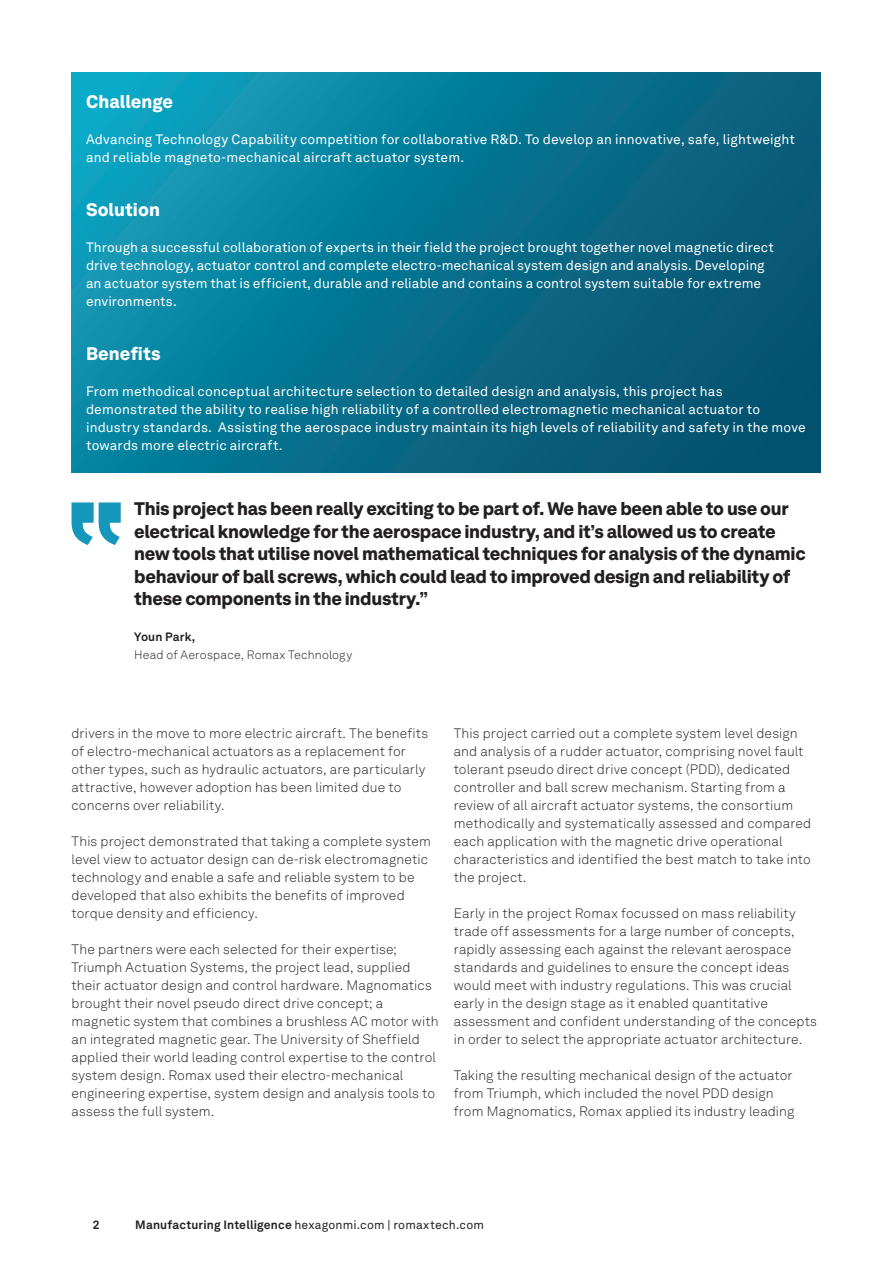
<style>
.page{position:relative;width:893px;height:1263px;background:#fff}
.page>*{position:absolute;margin:0;border:0;box-sizing:border-box;transform-origin:0 0}
.t1{font:900 18px/22.5px "Hexagon Akkurat";letter-spacing:-.02em;color:#231f20}
.t2{font:900 18px "Hexagon Akkurat";color:#fff}
.t3{font:300 13.5px/18px "Hexagon Akkurat";letter-spacing:.01em;color:#231f20}
.t4{font:13.5px/18px "Hexagon Akkurat";letter-spacing:.01em;color:#fff}
.t5{font:12px "Hexagon Akkurat";letter-spacing:.015em;color:#231f20}
.t6{font:300 12px "Hexagon Akkurat";letter-spacing:.015em;color:#231f20}
.t7{font:700 12px "Hexagon Akkurat";letter-spacing:.015em;color:#231f20}
.s1{font-weight:700}
</style>
<div class="page">
<svg style="left:72px;top:72px;width:748px;height:400px;background:#077390"></svg>
<svg style="left:72px;top:502px;width:49px;height:43px"></svg>
<h1 class="t2" style="left:86px;top:87px;width:89px">Challenge</h1>
<p class="t4" style="left:86px;top:129px;width:711px">Advancing Technology Capability competition for collaborative R&amp;D. To develop an innovative, safe, lightweight and reliable magneto-mechanical aircraft actuator system.</p>
<h1 class="t2" style="left:86px;top:195px;width:75px">Solution</h1>
<p class="t4" style="left:86px;top:237px;width:689px">Through a successful collaboration of experts in their field the project brought together novel magnetic direct drive technology, actuator control and complete electro-mechanical system design and analysis. Developing an actuator system that is efficient, durable and reliable and contains a control system suitable for extreme environments.</p>
<h1 class="t2" style="left:86px;top:339px;width:76px">Benefits</h1>
<p class="t4" style="left:86px;top:381px;width:721px">From methodical conceptual architecture selection to detailed design and analysis, this project has demonstrated the ability to realise high reliability of a controlled electromagnetic mechanical actuator to industry standards. Assisting the aerospace industry maintain its high levels of reliability and safety in the move towards more electric aircraft.</p>
<p class="t1" style="left:134px;top:497px;width:673px">This project has been really exciting to be part of. We have been able to use our electrical knowledge for the aerospace industry, and it’s allowed us to create new tools that utilise novel mathematical techniques for analysis of the dynamic behaviour of ball screws, which could lead to improved design and reliability of these components in the industry.”</p>
<p class="t7" style="left:134px;top:628px;width:63px">Youn Park,</p>
<p class="t6" style="left:134px;top:647px;width:220px">Head of Aerospace, Romax Technology</p>
<p class="t3" style="left:72px;top:723px;width:358px">drivers in the move to more electric aircraft. The benefits of electro-mechanical actuators as a replacement for other types, such as hydraulic actuators, are particularly attractive, however adoption has been limited due to concerns over reliability.</p>
<p class="t3" style="left:72px;top:831px;width:361px">This project demonstrated that taking a complete system level view to actuator design can de-risk electromagnetic technology and enable a safe and reliable system to be developed that also exhibits the benefits of improved torque density and efficiency.</p>
<p class="t3" style="left:72px;top:939px;width:369px">The partners were each selected for their expertise; Triumph Actuation Systems, the project lead, supplied their actuator design and control hardware. Magnomatics brought their novel pseudo direct drive concept; a magnetic system that combines a brushless AC motor with an integrated magnetic gear. The University of Sheffield applied their world leading control expertise to the control system design. Romax used their electro-mechanical engineering expertise, system design and analysis tools to assess the full system.</p>
<p class="t3" style="left:454px;top:723px;width:359px">This project carried out a complete system level design and analysis of a rudder actuator, comprising novel fault tolerant pseudo direct drive concept (PDD), dedicated controller and ball screw mechanism. Starting from a review of all aircraft actuator systems, the consortium methodically and systematically assessed and compared each application with the magnetic drive operational characteristics and identified the best match to take into the project.</p>
<p class="t3" style="left:454px;top:903px;width:365px">Early in the project Romax focussed on mass reliability trade off assessments for a large number of concepts, rapidly assessing each against the relevant aerospace standards and guidelines to ensure the concept ideas would meet with industry regulations. This was crucial early in the design stage as it enabled quantitative assessment and confident understanding of the concepts in order to select the appropriate actuator architecture.</p>
<p class="t3" style="left:454px;top:1065px;width:342px">Taking the resulting mechanical design of the actuator from Triumph, which included the novel PDD design from Magnomatics, Romax applied its industry leading</p>
<p class="t7" style="left:93px;top:1215px;width:8px">2</p>
<p class="t5" style="left:135px;top:1216px;width:350px"><span class="s1">Manufacturing Intelligence</span> hexagonmi.com | romaxtech.com</p>
</div>
